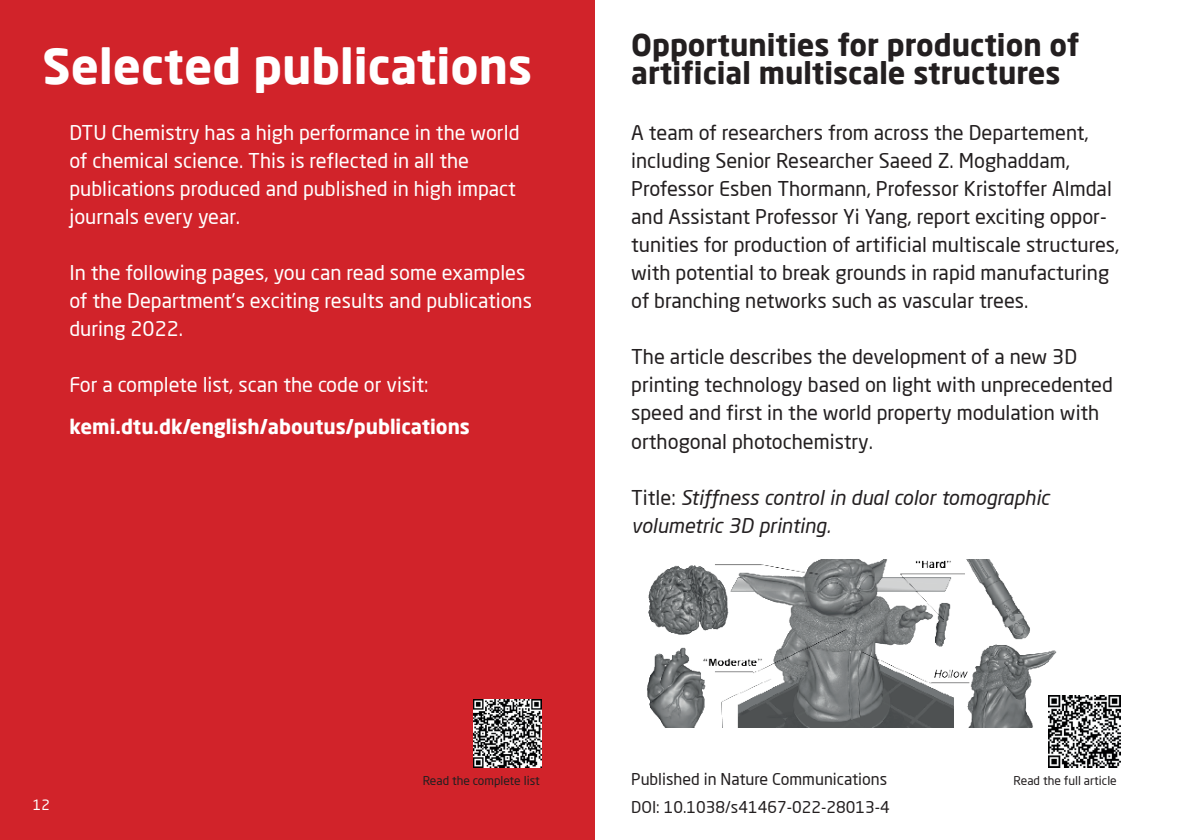
<style>
.page{position:relative;width:1191px;height:840px;background:#fff}
.page>*{position:absolute;margin:0;border:0;box-sizing:border-box;transform-origin:0 0}
.t1{font:700 48px "Neo Sans Pro";color:#fff}
.t2{font:700 30px/28px "Neo Sans Pro";color:#231f20}
.t3{font:20px/28px "Neo Sans Pro";color:#231f20}
.t4{font:20px/28px "Neo Sans Pro";color:#fff}
.t5{font:italic 20px/28px "Neo Sans Pro";color:#231f20}
.t6{font:700 20px "Neo Sans Pro";color:#fff}
.t7{font:16px "Neo Sans Pro";color:#231f20}
.t8{font:14px "Neo Sans Pro";color:#fff}
.t9{font:12px "Neo Sans Pro";color:#231f20}
.s1{font-style:normal}
</style>
<div class="page">
<div style="left:0;top:0;width:1191px;height:839px;background:#d1232a"></div>
<div style="left:595px;top:0;width:596px;height:839px;background:#fff"></div>
<img style="left:473px;top:699px;width:69px;height:68px">
<img style="left:1048px;top:695px;width:72px;height:72px">
<img style="left:647px;top:559px;width:412px;height:167px">
<h1 class="t1" style="left:43px;top:35px;width:491px">Selected publications</h1>
<p class="t4" style="left:69px;top:118px;width:451px">DTU Chemistry has a high performance in the world of chemical science. This is reflected in all the publications produced and published in high impact journals every year.</p>
<p class="t4" style="left:69px;top:258px;width:464px">In the following pages, you can read some examples of the Department’s exciting results and publications during 2022.</p>
<p class="t4" style="left:69px;top:370px;width:360px">For a complete list, scan the code or visit:</p>
<p class="t6" style="left:69px;top:414px;width:402px">kemi.dtu.dk/english/aboutus/publications</p>
<h2 class="t2" style="left:631px;top:30px;width:450px">Opportunities for production of artificial multiscale structures</h2>
<p class="t3" style="left:631px;top:118px;width:490px">A team of researchers from across the Departement, including Senior Researcher Saeed Z. Moghaddam, Professor Esben Thormann, Professor Kristoffer Almdal and Assistant Professor Yi Yang, report exciting oppor&shy;tunities for production of artificial multiscale structures, with potential to break grounds in rapid manufacturing of branching networks such as vascular trees.</p>
<p class="t3" style="left:631px;top:342px;width:483px">The article describes the development of a new 3D printing technology based on light with unprecedented speed and first in the world property modulation with orthogonal photochemistry.</p>
<p class="t5" style="left:631px;top:482px;width:420px"><span class="s1">Title:</span> Stiffness control in dual color tomographic volumetric 3D printing.</p>
<p class="t7" style="left:631px;top:768px;width:257px">Published in Nature Communications</p>
<p class="t9" style="left:423px;top:772px;width:119px">Read the complete list</p>
<p class="t9" style="left:1013px;top:772px;width:105px">Read the full article</p>
<p class="t8" style="left:33px;top:795px;width:18px">12</p>
<p class="t7" style="left:631px;top:796px;width:260px">DOI: 10.1038/s41467-022-28013-4</p>
</div>
